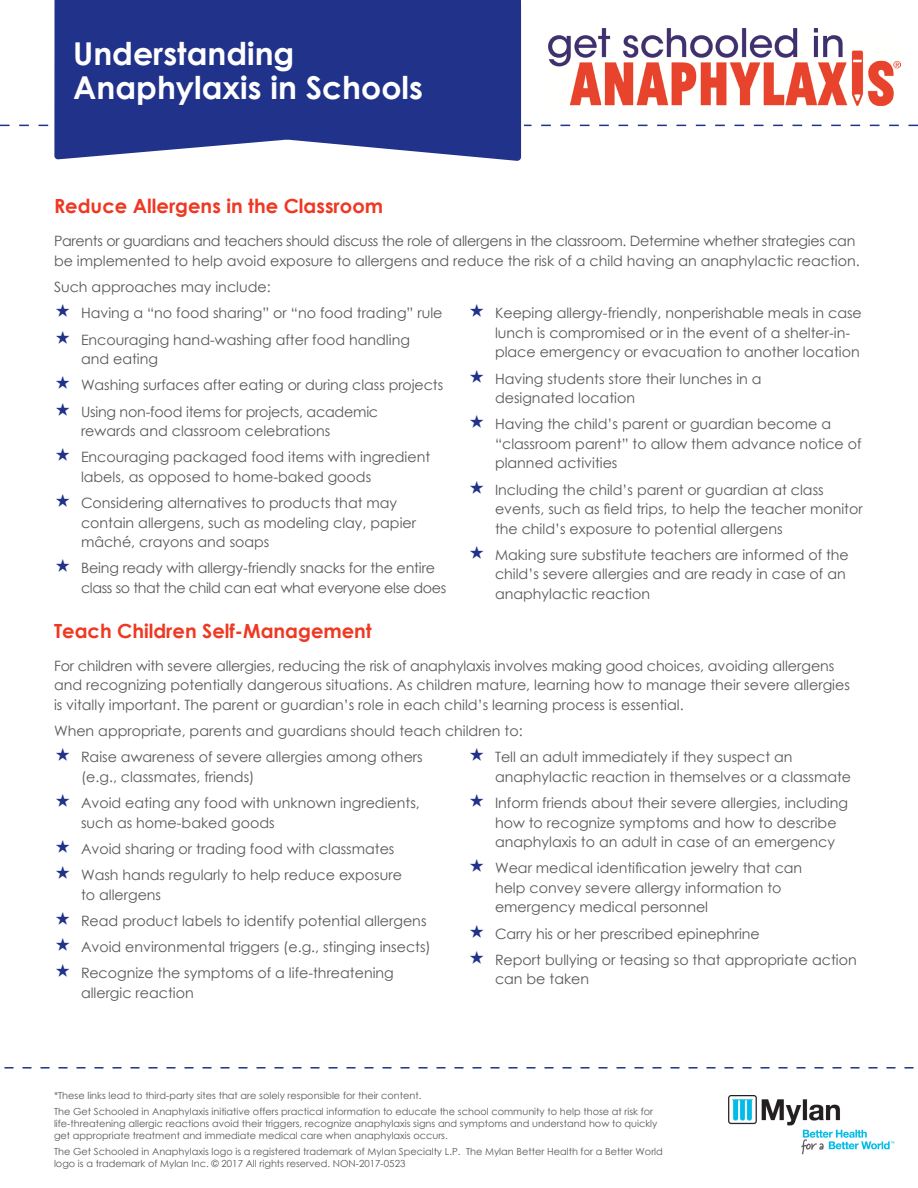
<style>
.page{position:relative;width:918px;height:1188px;background:#fff}
.page>*{position:absolute;margin:0;border:0;box-sizing:border-box;transform-origin:0 0}
.t1{font:700 31.5px/34.5px "Century Gothic";color:#fff}
.Headers{font:700 19.5px "Century Gothic";color:#ef3822}
.Body{font:14.25px/19.5px "Century Gothic";color:#57585a}
.Body-2{font:14.25px/19.5px "Century Gothic";letter-spacing:-.02em;color:#57585a}
.t2{font:9.75px/12px "Century Gothic";color:#57585a}
</style>
<div class="page">
<svg style="left:4px;top:1067px;width:910px;height:2px"></svg>
<img style="left:728px;top:1095px;width:167px;height:60px">
<svg style="left:0;top:125px;width:918px;height:1px"></svg>
<svg style="left:50px;top:0;width:476px;height:161px;background:#334393"></svg>
<img style="left:548px;top:28px;width:352px;height:77px">
<p class="t1" style="left:73px;top:34px;width:351px">Understanding<br>Anaphylaxis in Schools</p>
<p class="Headers" style="left:54px;top:191px;width:331px">Reduce Allergens in the Classroom</p>
<p class="Body-2" style="left:54px;top:231px;width:807px">Parents or guardians and teachers should discuss the role of allergens in the classroom. Determine whether strategies can be implemented to help avoid exposure to allergens and reduce the risk of a child having an anaphylactic reaction.</p>
<p class="Body" style="left:54px;top:277px;width:218px">Such approaches may include:</p>
<p class="Body" style="left:81px;top:303px;width:363px">Having a “no food sharing” or “no food trading” rule</p>
<p class="Body" style="left:81px;top:330px;width:330px">Encouraging hand-washing after food handling and eating</p>
<p class="Body" style="left:81px;top:375px;width:364px">Washing surfaces after eating or during class projects</p>
<p class="Body" style="left:81px;top:402px;width:299px">Using non-food items for projects, academic rewards and classroom celebrations</p>
<p class="Body" style="left:81px;top:447px;width:351px">Encouraging packaged food items with ingredient labels, as opposed to home-baked goods</p>
<p class="Body" style="left:81px;top:493px;width:337px">Considering alternatives to products that may contain allergens, such as modeling clay, papier mâché, crayons and soaps</p>
<p class="Body" style="left:81px;top:558px;width:367px">Being ready with allergy-friendly snacks for the entire class so that the child can eat what everyone else does</p>
<p class="Body" style="left:495px;top:303px;width:368px">Keeping allergy-friendly, nonperishable meals in case lunch is compromised or in the event of a shelter-in&shy;place emergency or evacuation to another location</p>
<p class="Body" style="left:495px;top:369px;width:268px">Having students store their lunches in a designated location</p>
<p class="Body" style="left:495px;top:414px;width:368px">Having the child’s parent or guardian become a “classroom parent” to allow them advance notice of planned activities</p>
<p class="Body" style="left:495px;top:480px;width:369px">Including the child’s parent or guardian at class events, such as field trips, to help the teacher monitor the child’s exposure to potential allergens</p>
<p class="Body" style="left:495px;top:545px;width:355px">Making sure substitute teachers are informed of the child’s severe allergies and are ready in case of an anaphylactic reaction</p>
<p class="Headers" style="left:54px;top:616px;width:319px">Teach Children Self-Management</p>
<p class="Body" style="left:54px;top:656px;width:797px">For children with severe allergies, reducing the risk of anaphylaxis involves making good choices, avoiding allergens and recognizing potentially dangerous situations. As children mature, learning how to manage their severe allergies is vitally important. The parent or guardian’s role in each child’s learning process is essential.</p>
<p class="Body" style="left:54px;top:721px;width:470px">When appropriate, parents and guardians should teach children to:</p>
<p class="Body" style="left:81px;top:747px;width:343px">Raise awareness of severe allergies among others (e.g., classmates, friends)</p>
<p class="Body" style="left:81px;top:793px;width:340px">Avoid eating any food with unknown ingredients, such as home-baked goods</p>
<p class="Body" style="left:81px;top:839px;width:315px">Avoid sharing or trading food with classmates</p>
<p class="Body" style="left:81px;top:865px;width:322px">Wash hands regularly to help reduce exposure to allergens</p>
<p class="Body" style="left:81px;top:911px;width:347px">Read product labels to identify potential allergens</p>
<p class="Body" style="left:81px;top:937px;width:351px">Avoid environmental triggers (e.g., stinging insects)</p>
<p class="Body" style="left:81px;top:963px;width:314px">Recognize the symptoms of a life-threatening allergic reaction</p>
<p class="Body" style="left:495px;top:747px;width:358px">Tell an adult immediately if they suspect an anaphylactic reaction in themselves or a classmate</p>
<p class="Body" style="left:495px;top:793px;width:354px">Inform friends about their severe allergies, including how to recognize symptoms and how to describe anaphylaxis to an adult in case of an emergency</p>
<p class="Body" style="left:495px;top:858px;width:309px">Wear medical identification jewelry that can help convey severe allergy information to emergency medical personnel</p>
<p class="Body" style="left:495px;top:924px;width:266px">Carry his or her prescribed epinephrine</p>
<p class="Body" style="left:495px;top:950px;width:363px">Report bullying or teasing so that appropriate action can be taken</p>
<p class="t2" style="left:54px;top:1087px;width:601px;line-height:16.4px">*These links lead to third-party sites that are solely responsible for their content.<br>The Get Schooled in Anaphylaxis initiative offers practical information to educate the school community to help those at risk for</p>
<p class="t2" style="left:54px;top:1117px;width:605px">life-threatening allergic reactions avoid their triggers, recognize anaphylaxis signs and symptoms and understand how to quickly get appropriate treatment and immediate medical care when anaphylaxis occurs.</p>
<p class="t2" style="left:54px;top:1146px;width:610px">The Get Schooled in Anaphylaxis logo is a registered trademark of Mylan Specialty L.P. The Mylan Better Health for a Better World logo is a trademark of Mylan Inc. © 2017 All rights reserved. NON-2017-0523</p>
</div>
